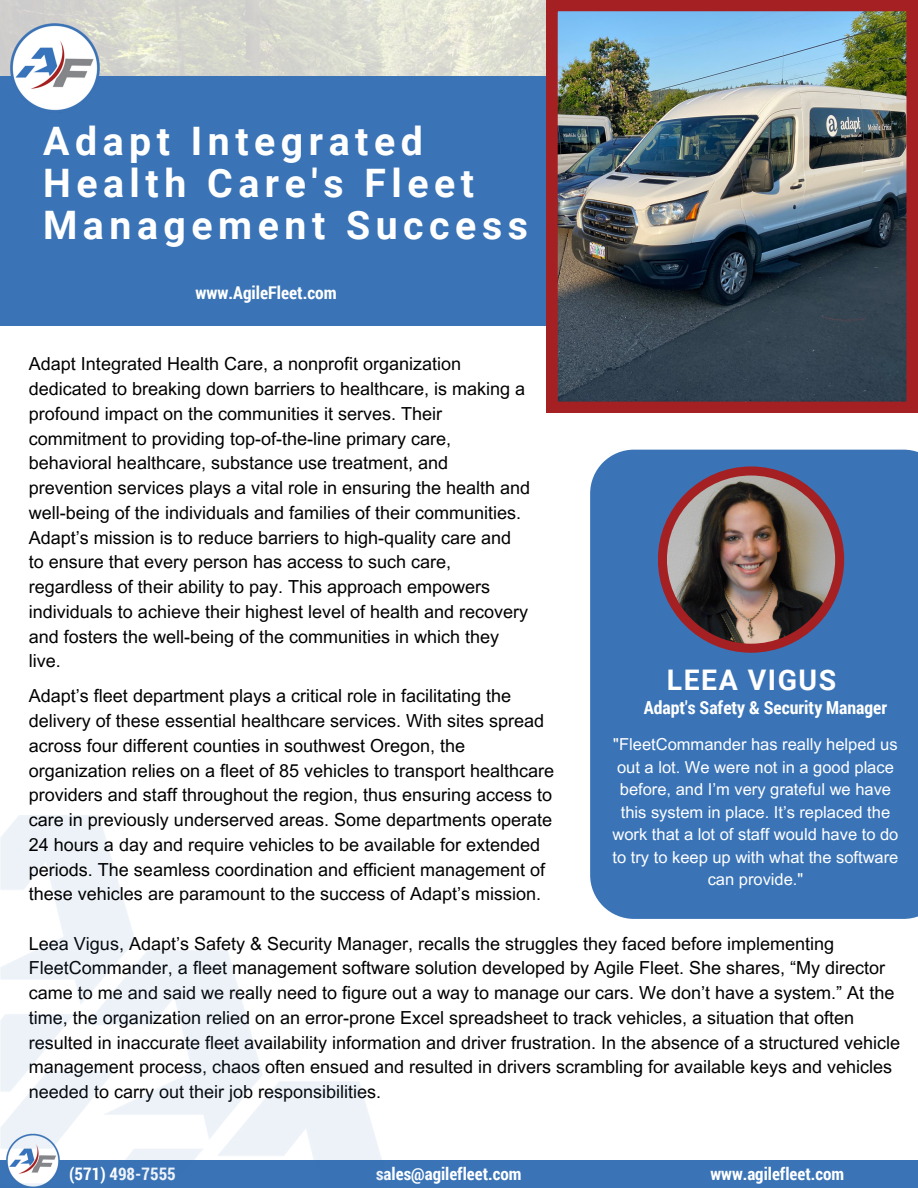
<style>
.page{position:relative;width:918px;height:1188px;background:#fff}
.page>*{position:absolute;margin:0;border:0;box-sizing:border-box;transform-origin:0 0}
.t1{font:700 39.3px/41.7px "Roboto";letter-spacing:.14em;color:#fff}
.t2{font:700 28.35px "Roboto";letter-spacing:.055em;color:#fff}
.t3{font:18px/24.8px "Arial MT Pro";color:#000}
.t4{font:700 18px "Roboto Condensed";color:#fff}
.t5{font:700 17.55px "Roboto Condensed";color:#fff}
.t6{font:700 17.25px "Roboto Condensed";color:#fff}
.t7{font:16.5px/22.5px "Arial MT Pro";color:#fff;text-align:center}
</style>
<div class="page">
<img style="left:0;top:0;width:546px;height:77px">
<div style="left:0;top:77px;width:617px;height:249px;background:#3a74b7"></div>
<img style="left:546px;top:0;width:372px;height:413px">
<div style="left:590px;top:450px;width:328px;height:469px;background:#3a74b7"></div>
<div style="left:658px;top:466px;width:186px;height:187px;background:#a42022;border-radius:50%"></div>
<img style="left:667px;top:476px;width:168px;height:168px;border-radius:50%">
<div style="left:0;top:1160px;width:918px;height:28px;background:#3a74b7"></div>
<img style="left:0;top:23px;width:109px;height:90px">
<img style="left:0;top:815px;width:382px;height:372px">
<p class="t1" style="left:43px;top:121px;width:486px">Adapt Integrated<br>Health Care's Fleet<br>Management Success</p>
<p class="t5" style="left:196px;top:280px;width:143px">www.AgileFleet.com</p>
<p class="t3" style="left:29px;top:354px;width:503px">Adapt Integrated Health Care, a nonprofit organization dedicated to breaking down barriers to healthcare, is making a profound impact on the communities it serves. Their commitment to providing top-of-the-line primary care, behavioral healthcare, substance use treatment, and prevention services plays a vital role in ensuring the health and well-being of the individuals and families of their communities.<br>Adapt’s mission is to reduce barriers to high-quality care and to ensure that every person has access to such care, regardless of their ability to pay. This approach empowers individuals to achieve their highest level of health and recovery and fosters the well-being of the communities in which they live.</p>
<p class="t3" style="left:29px;top:686px;width:527px">Adapt’s fleet department plays a critical role in facilitating the delivery of these essential healthcare services. With sites spread across four different counties in southwest Oregon, the organization relies on a fleet of 85 vehicles to transport healthcare providers and staff throughout the region, thus ensuring access to care in previously underserved areas. Some departments operate 24 hours a day and require vehicles to be available for extended periods. The seamless coordination and efficient management of these vehicles are paramount to the success of Adapt’s mission.</p>
<p class="t2" style="left:667px;top:663px;width:171px">LEEA VIGUS</p>
<p class="t4" style="left:644px;top:695px;width:245px">Adapt's Safety &amp; Security Manager</p>
<p class="t7" style="left:613px;top:735px;width:287px">"FleetCommander has really helped us out a lot. We were not in a good place before, and I’m very grateful we have this system in place. It’s replaced the work that a lot of staff would have to do to try to keep up with what the software can provide."</p>
<p class="t3" style="left:29px;top:933px;width:873px">Leea Vigus, Adapt’s Safety &amp; Security Manager, recalls the struggles they faced before implementing FleetCommander, a fleet management software solution developed by Agile Fleet. She shares, “My director came to me and said we really need to figure out a way to manage our cars. We don’t have a system.” At the time, the organization relied on an error-prone Excel spreadsheet to track vehicles, a situation that often resulted in inaccurate fleet availability information and driver frustration. In the absence of a structured vehicle management process, chaos often ensued and resulted in drivers scrambling for available keys and vehicles needed to carry out their job responsibilities.</p>
<p class="t6" style="left:69px;top:1162px;width:108px">(571) 498-7555</p>
<p class="t6" style="left:376px;top:1162px;width:147px">sales@agilefleet.com</p>
<p class="t6" style="left:710px;top:1162px;width:135px">www.agilefleet.com</p>
</div>
